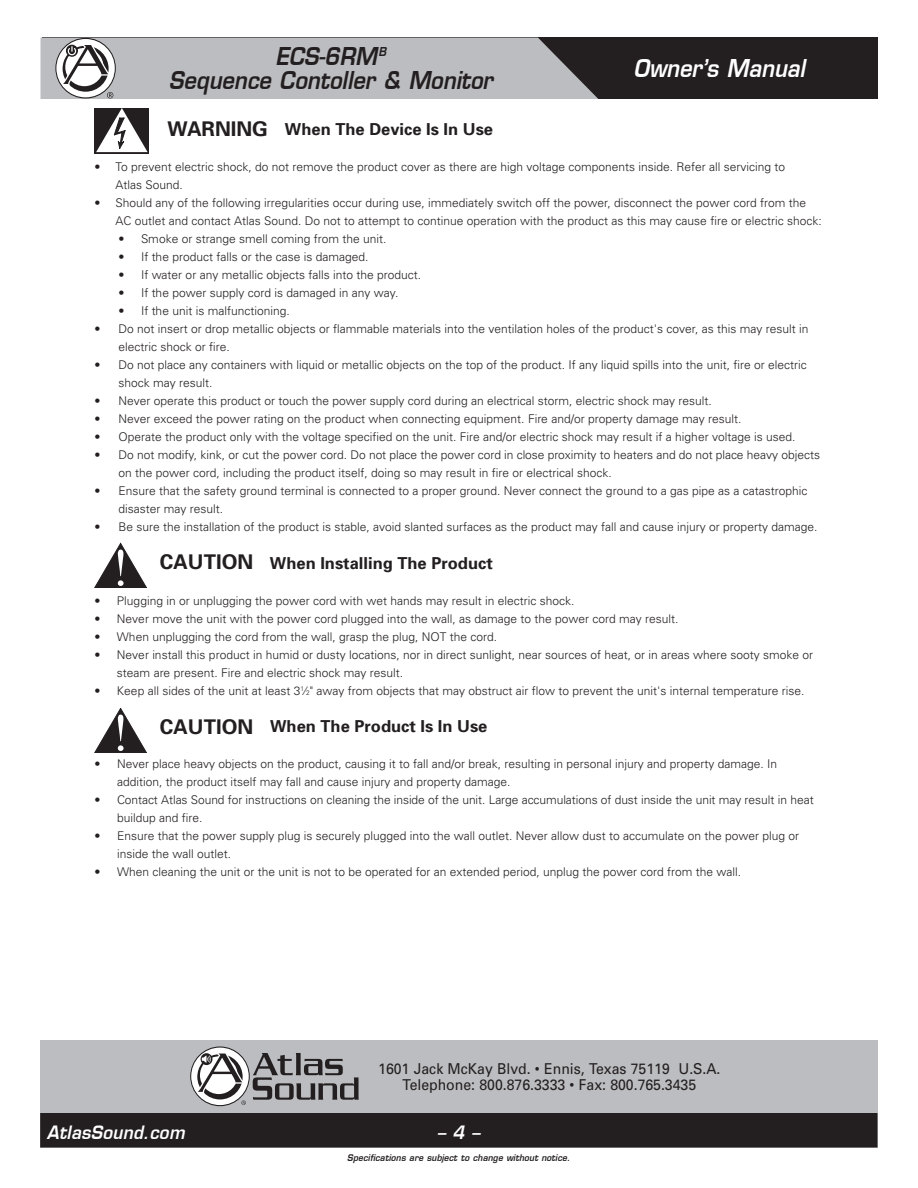
<style>
.page{position:relative;width:918px;height:1188px;background:#fff}
.page>*{position:absolute;margin:0;border:0;box-sizing:border-box;transform-origin:0 0}
.t1{font:italic 600 24px/24px "Eurostile LT";color:#231f20;text-align:center;scale:.9 1}
.t2{font:italic 600 24px "Eurostile LT";color:#fff;scale:.9 1}
.t3{font:700 20.25px "Univers";color:#231f20}
.t4{font:italic 600 18px "Eurostile LT";letter-spacing:.015em;color:#fff;scale:.94 1}
.t5{font:700 16.5px "Univers";color:#231f20}
.t6{font:15px/16.5px "Univers";color:#231f20;text-align:center;scale:.94 1}
.t7{font:300 12px/18px "Univers";color:#231f20}
.t8{font:italic 600 9px "Eurostile LT";letter-spacing:.015em;color:#231f20;scale:.94 1}
.s1{font-size:6.6px}
</style>
<div class="page">
<div style="left:40px;top:1040px;width:838px;height:108px;background:#bcbdc0"></div>
<div style="left:40px;top:1113px;width:837px;height:35px;background:#231f20"></div>
<div style="left:42px;top:38px;width:835px;height:61px;background:#231f20"></div>
<svg style="left:253px;top:1053px;width:106px;height:47px"></svg>
<svg style="left:190px;top:1046px;width:60px;height:60px"></svg>
<div style="left:191px;top:1048px;width:58px;height:57px;background:#fff;border-radius:50%"></div>
<svg style="left:197px;top:1052px;width:49px;height:53px"></svg>
<svg style="left:40px;top:38px;width:558px;height:61px;background:#b3b3b6"></svg>
<svg style="left:94px;top:543px;width:53px;height:45px"></svg>
<div style="left:94px;top:108px;width:55px;height:45px;background:#231f20"></div>
<svg style="left:96px;top:108px;width:52px;height:44px"></svg>
<svg style="left:94px;top:708px;width:53px;height:45px"></svg>
<h1 class="t1" style="left:169px;top:44px;width:361px">ECS-6RM<sup>B<br></sup>Sequence Contoller &amp; Monitor</h1>
<h1 class="t2" style="left:634px;top:53px;width:192px">Owner’s Manual</h1>
<h2 class="t3" style="left:168px;top:116px;width:102px">WARNING</h2>
<h3 class="t5" style="left:285px;top:119px;width:210px">When The Device Is In Use</h3>
<p class="t7" style="left:116px;top:157px;width:671px;text-indent:-21px">• To prevent electric shock, do not remove the product cover as there are high voltage components inside. Refer all servicing to<br>Atlas Sound.</p>
<p class="t7" style="left:116px;top:193px;width:708px;text-indent:-21px">• Should any of the following irregularities occur during use, immediately switch off the power, disconnect the power cord from the<br>AC outlet and contact Atlas Sound. Do not to attempt to continue operation with the product as this may cause fire or electric shock:</p>
<p class="t7" style="left:118px;top:229px;width:269px">• Smoke or strange smell coming from the unit.</p>
<p class="t7" style="left:118px;top:247px;width:251px">• If the product falls or the case is damaged.</p>
<p class="t7" style="left:118px;top:265px;width:304px">• If water or any metallic objects falls into the product.</p>
<p class="t7" style="left:118px;top:283px;width:281px">• If the power supply cord is damaged in any way.</p>
<p class="t7" style="left:118px;top:301px;width:173px">• If the unit is malfunctioning.</p>
<p class="t7" style="left:118px;top:319px;width:691px;text-indent:-24px">• Do not insert or drop metallic objects or flammable materials into the ventilation holes of the product's cover, as this may result in electric shock or fire.</p>
<p class="t7" style="left:118px;top:355px;width:690px;text-indent:-24px">• Do not place any containers with liquid or metallic objects on the top of the product. If any liquid spills into the unit, fire or electric shock may result.</p>
<p class="t7" style="left:94px;top:391px;width:619px">• Never operate this product or touch the power supply cord during an electrical storm, electric shock may result.</p>
<p class="t7" style="left:94px;top:409px;width:648px">• Never exceed the power rating on the product when connecting equipment. Fire and/or property damage may result.</p>
<p class="t7" style="left:94px;top:427px;width:702px">• Operate the product only with the voltage specified on the unit. Fire and/or electric shock may result if a higher voltage is used.</p>
<p class="t7" style="left:118px;top:445px;width:703px;text-indent:-24px">• Do not modify, kink, or cut the power cord. Do not place the power cord in close proximity to heaters and do not place heavy objects on the power cord, including the product itself, doing so may result in fire or electrical shock.</p>
<p class="t7" style="left:118px;top:481px;width:690px;text-indent:-24px">• Ensure that the safety ground terminal is connected to a proper ground. Never connect the ground to a gas pipe as a catastrophic disaster may result.</p>
<p class="t7" style="left:94px;top:517px;width:724px">• Be sure the installation of the product is stable, avoid slanted surfaces as the product may fall and cause injury or property damage.</p>
<h3 class="t5" style="left:270px;top:552px;width:224px">When Installing The Product</h3>
<p class="t7" style="left:94px;top:591px;width:481px">• Plugging in or unplugging the power cord with wet hands may result in electric shock.</p>
<p class="t7" style="left:94px;top:609px;width:586px">• Never move the unit with the power cord plugged into the wall, as damage to the power cord may result.</p>
<p class="t7" style="left:94px;top:627px;width:404px">• When unplugging the cord from the wall, grasp the plug, NOT the cord.</p>
<p class="t7" style="left:117px;top:645px;width:698px;text-indent:-22px">• Never install this product in humid or dusty locations, nor in direct sunlight, near sources of heat, or in areas where sooty smoke or steam are present. Fire and electric shock may result.</p>
<p class="t7" style="left:94px;top:681px;width:711px">• Keep all sides of the unit at least 3<sup>1</sup>⁄<span class="s1">2</span>" away from objects that may obstruct air flow to prevent the unit's internal temperature rise.</p>
<h3 class="t5" style="left:270px;top:716px;width:219px">When The Product Is In Use</h3>
<p class="t7" style="left:117px;top:754px;width:662px;text-indent:-22px">• Never place heavy objects on the product, causing it to fall and/or break, resulting in personal injury and property damage. In addition, the product itself may fall and cause injury and property damage.</p>
<p class="t7" style="left:117px;top:790px;width:698px;text-indent:-22px">• Contact Atlas Sound for instructions on cleaning the inside of the unit. Large accumulations of dust inside the unit may result in heat buildup and fire.</p>
<p class="t7" style="left:117px;top:826px;width:684px;text-indent:-22px">• Ensure that the power supply plug is securely plugged into the wall outlet. Never allow dust to accumulate on the power plug or inside the wall outlet.</p>
<p class="t7" style="left:95px;top:862px;width:648px">• When cleaning the unit or the unit is not to be operated for an extended period, unplug the power cord from the wall.</p>
<h2 class="t3" style="left:160px;top:549px;width:95px">CAUTION</h2>
<h2 class="t3" style="left:160px;top:714px;width:95px">CAUTION</h2>
<p class="t6" style="left:378px;top:1060px;width:366px">1601 Jack McKay Blvd. • Ennis, Texas 75119 U.S.A.<br>Telephone: 800.876.3333 • Fax: 800.765.3435</p>
<h3 class="t4" style="left:47px;top:1121px;width:148px">AtlasSound.com</h3>
<h3 class="t4" style="left:437px;top:1121px;width:47px">– 4 –</h3>
<p class="t8" style="left:347px;top:1152px;width:239px">Specifications are subject to change without notice.</p>
</div>
